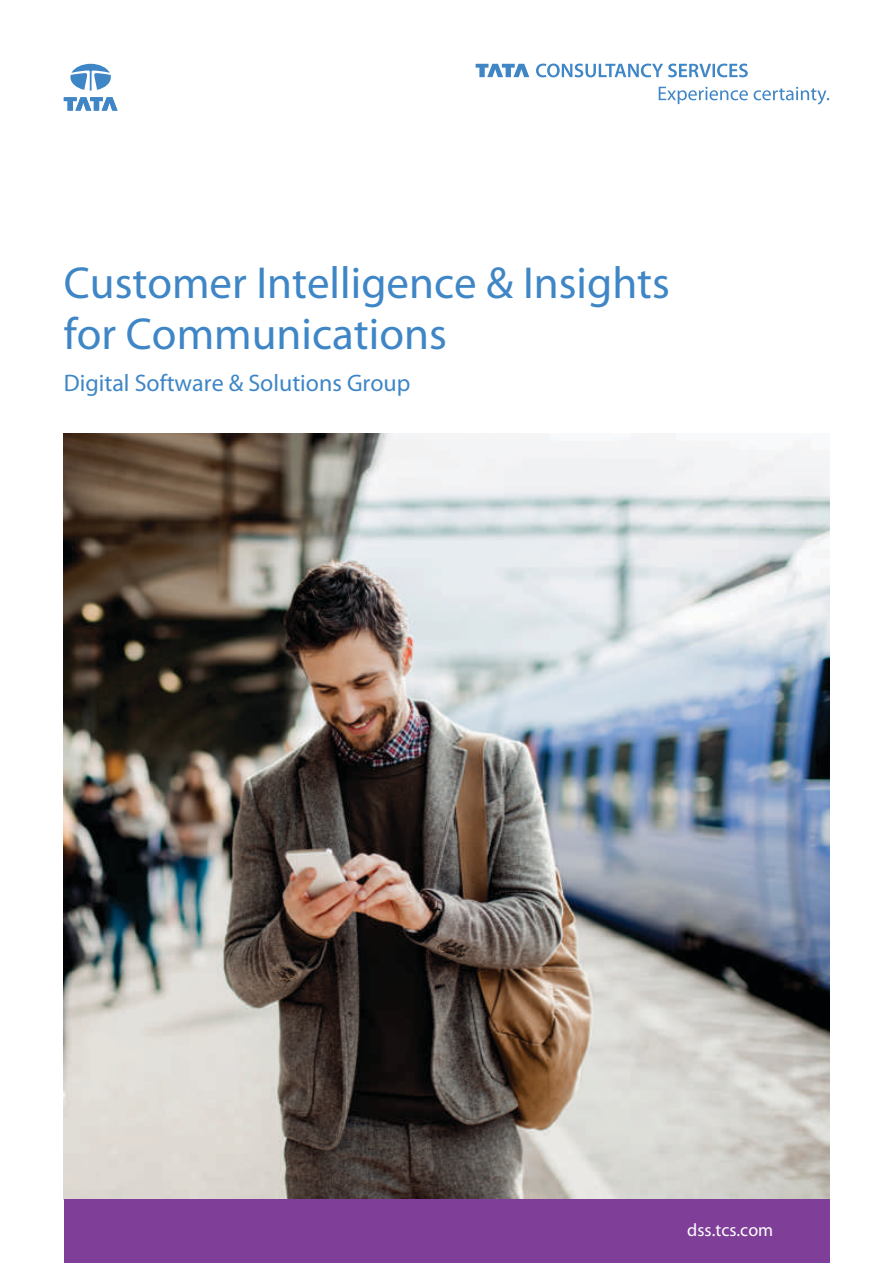
<style>
.page{position:relative;width:893px;height:1263px;background:#fff}
.page>*{position:absolute;margin:0;border:0;box-sizing:border-box;transform-origin:0 0}
.t1{font:45px/50.8px "Myriad Pro";color:#3f86c6}
.t2{font:24px "Myriad Pro";color:#3f86c6}
.t3{font:18px "Myriad Pro";color:#fff}
</style>
<div class="page">
<img style="left:64px;top:434px;width:765px;height:765px">
<svg style="left:70px;top:64px;width:41px;height:27px"></svg>
<svg style="left:64px;top:97px;width:54px;height:14px"></svg>
<svg style="left:476px;top:64px;width:53px;height:13px"></svg>
<svg style="left:536px;top:64px;width:212px;height:13px"></svg>
<svg style="left:659px;top:87px;width:170px;height:18px"></svg>
<div style="left:64px;top:1199px;width:765px;height:64px;background:#7f3f98"></div>
<p class="t1" style="left:64px;top:261px;width:608px">Customer Intelligence &amp; Insights for Communications</p>
<p class="t2" style="left:64px;top:373px;width:348px">Digital Software &amp; Solutions Group</p>
<p class="t3" style="left:687px;top:1219px;width:87px">dss.tcs.com</p>
</div>
